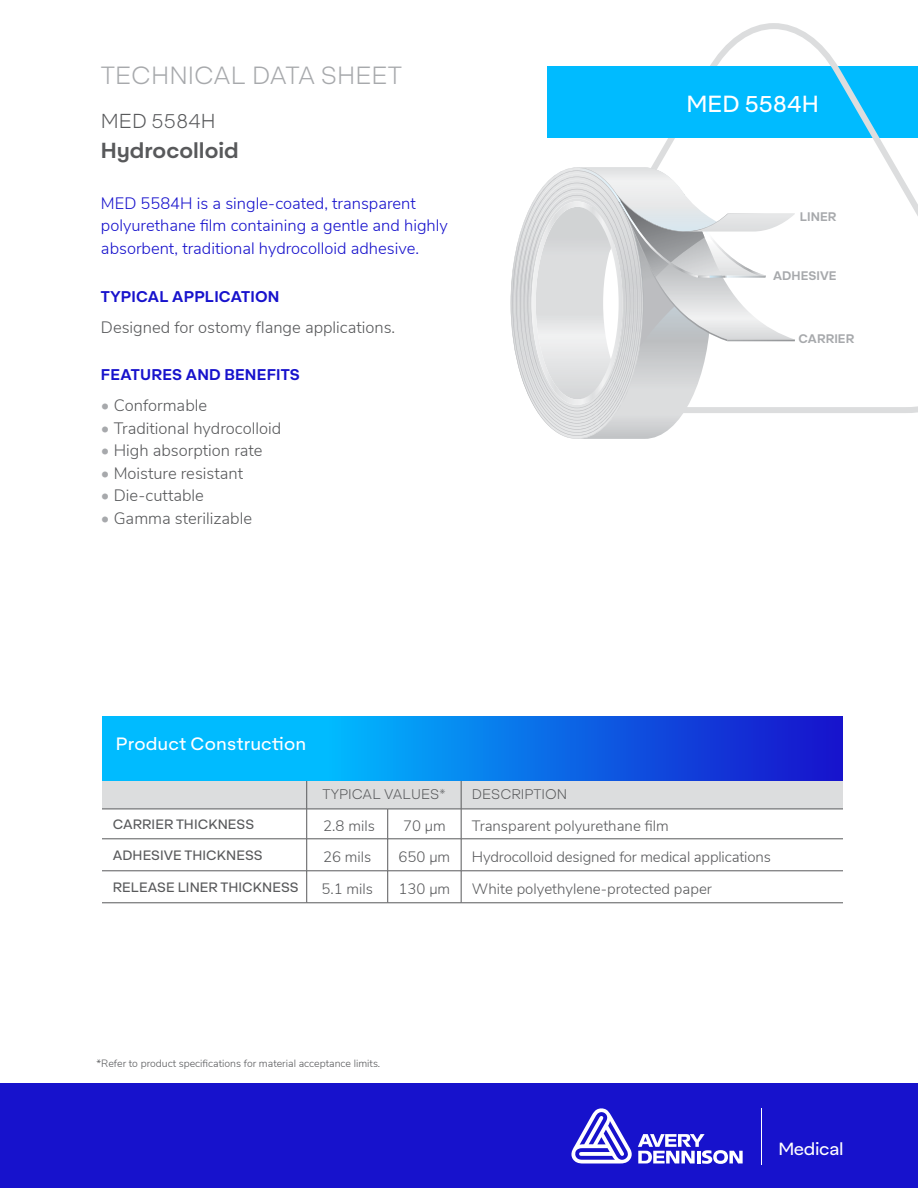
<style>
.page{position:relative;width:918px;height:1188px;background:#fff}
.page>*{position:absolute;margin:0;border:0;box-sizing:border-box;transform-origin:0 0}
.t1{font:300 24px "Aktifo A";color:#a7a9ac}
.t2{font:22.5px "Aktifo A";color:#fff}
.t3{font:600 21px "Aktifo A";color:#58595b}
.t4{font:300 19.5px "Aktifo A";color:#58595b}
.t5{font:17.25px "Aktifo A";letter-spacing:.005em;color:#fff}
.t6{font:16.95px "Aktifo A";letter-spacing:-.02em;color:#fff}
.t7{font:300 16.5px "Nunito Sans";color:#58595b}
.t8{font:300 16.5px/22.5px "Nunito Sans";color:#1712cc}
.t9{font:300 15px "Nunito Sans";color:#58595b}
.t10{font:600 15px "Aktifo A";letter-spacing:.01em;color:#1712cc}
.t11{font:300 13.5px "Aktifo A";color:#58595b}
.t12{font:13.2px "Aktifo A";color:#58595b}
.t13{font:600 12px "Aktifo A";letter-spacing:.005em;color:#a7a9ac}
.t14{font:300 10.5px "Nunito Sans";color:#58595b}
.s1{color:#a7a9ac}
</style>
<div class="page">
<div style="left:0;top:1083px;width:918px;height:105px;background:#1712cc"></div>
<svg style="left:651px;top:23px;width:267px;height:390px"></svg>
<div style="left:547px;top:66px;width:195px;height:72px;background:#0bf"></div>
<svg style="left:511px;top:167px;width:284px;height:272px"></svg>
<div style="left:102px;top:781px;width:741px;height:28px;background:#dcddde"></div>
<hr style="left:306px;top:779px;width:1px;height:30px;background:#58595b">
<hr style="left:461px;top:779px;width:1px;height:30px;background:#58595b">
<hr style="left:102px;top:809px;width:205px;height:1px;background:#58595b">
<hr style="left:102px;top:839px;width:205px;height:1px;background:#58595b">
<hr style="left:102px;top:871px;width:205px;height:1px;background:#58595b">
<hr style="left:306px;top:809px;width:1px;height:30px;background:#58595b">
<hr style="left:306px;top:839px;width:1px;height:32px;background:#58595b">
<hr style="left:306px;top:871px;width:1px;height:32px;background:#58595b">
<hr style="left:307px;top:809px;width:81px;height:1px;background:#58595b">
<hr style="left:388px;top:809px;width:73px;height:1px;background:#58595b">
<hr style="left:387px;top:809px;width:1px;height:30px;background:#58595b">
<hr style="left:387px;top:839px;width:1px;height:32px;background:#58595b">
<hr style="left:387px;top:871px;width:1px;height:32px;background:#58595b">
<hr style="left:307px;top:839px;width:81px;height:1px;background:#58595b">
<hr style="left:388px;top:839px;width:73px;height:1px;background:#58595b">
<hr style="left:307px;top:871px;width:81px;height:1px;background:#58595b">
<hr style="left:388px;top:871px;width:73px;height:1px;background:#58595b">
<hr style="left:461px;top:809px;width:1px;height:30px;background:#58595b">
<hr style="left:461px;top:839px;width:1px;height:32px;background:#58595b">
<hr style="left:461px;top:871px;width:1px;height:32px;background:#58595b">
<hr style="left:461px;top:809px;width:382px;height:1px;background:#58595b">
<hr style="left:461px;top:839px;width:382px;height:1px;background:#58595b">
<hr style="left:461px;top:871px;width:382px;height:1px;background:#58595b">
<hr style="left:102px;top:903px;width:205px;height:1px;background:#58595b">
<hr style="left:307px;top:903px;width:81px;height:1px;background:#58595b">
<hr style="left:388px;top:903px;width:73px;height:1px;background:#58595b">
<hr style="left:461px;top:903px;width:382px;height:1px;background:#58595b">
<svg style="left:102px;top:717px;width:741px;height:64px;background:#087dec"></svg>
<hr style="left:761px;top:1108px;width:1px;height:57px;background:#fff">
<svg style="left:638px;top:1134px;width:105px;height:30px"></svg>
<svg style="left:571px;top:1108px;width:61px;height:56px"></svg>
<h1 class="t1" style="left:101px;top:61px;width:302px">TECHNICAL DATA SHEET</h1>
<p class="t4" style="left:101px;top:109px;width:116px">MED 5584H</p>
<p class="t3" style="left:101px;top:136px;width:139px">Hydrocolloid</p>
<p class="t8" style="left:101px;top:191px;width:348px">MED 5584H is a single-coated, transparent polyurethane film containing a gentle and highly absorbent, traditional hydrocolloid adhesive.</p>
<p class="t10" style="left:101px;top:286px;width:180px">TYPICAL APPLICATION</p>
<p class="t7" style="left:101px;top:315px;width:296px">Designed for ostomy flange applications.</p>
<p class="t10" style="left:101px;top:364px;width:200px">FEATURES AND BENEFITS</p>
<p class="t7" style="left:101px;top:393px;width:108px"><span class="s1">•</span> Conformable</p>
<p class="t7" style="left:101px;top:416px;width:182px"><span class="s1">•</span> Traditional hydrocolloid</p>
<p class="t7" style="left:101px;top:438px;width:163px"><span class="s1">•</span> High absorption rate</p>
<p class="t7" style="left:101px;top:461px;width:144px"><span class="s1">•</span> Moisture resistant</p>
<p class="t7" style="left:101px;top:483px;width:104px"><span class="s1">•</span> Die-cuttable</p>
<p class="t7" style="left:101px;top:506px;width:153px"><span class="s1">•</span> Gamma sterilizable</p>
<p class="t5" style="left:116px;top:733px;width:192px">Product Construction</p>
<p class="t11" style="left:322px;top:786px;width:125px">TYPICAL VALUES*</p>
<p class="t11" style="left:472px;top:786px;width:97px">DESCRIPTION</p>
<h2 class="t2" style="left:686px;top:90px;width:134px">MED 5584H</h2>
<p class="t13" style="left:800px;top:208px;width:38px">LINER</p>
<p class="t13" style="left:773px;top:268px;width:65px">ADHESIVE</p>
<p class="t13" style="left:799px;top:331px;width:57px">CARRIER</p>
<p class="t12" style="left:113px;top:816px;width:143px">CARRIER THICKNESS</p>
<p class="t9" style="left:323px;top:815px;width:53px">2.8 mils</p>
<p class="t9" style="left:403px;top:815px;width:44px">70 μm</p>
<p class="t9" style="left:472px;top:815px;width:198px">Transparent polyurethane film</p>
<p class="t12" style="left:113px;top:847px;width:152px">ADHESIVE THICKNESS</p>
<p class="t9" style="left:323px;top:846px;width:50px">26 mils</p>
<p class="t9" style="left:399px;top:846px;width:53px">650 μm</p>
<p class="t9" style="left:472px;top:846px;width:301px">Hydrocolloid designed for medical applications</p>
<p class="t12" style="left:113px;top:879px;width:187px">RELEASE LINER THICKNESS</p>
<p class="t9" style="left:321px;top:878px;width:53px">5.1 mils</p>
<p class="t9" style="left:399px;top:878px;width:53px">130 μm</p>
<p class="t9" style="left:472px;top:878px;width:242px">White polyethylene-protected paper</p>
<p class="t14" style="left:96px;top:1056px;width:285px">*Refer to product specifications for material acceptance limits.</p>
<p class="t6" style="left:778px;top:1138px;width:67px">Medical</p>
</div>
